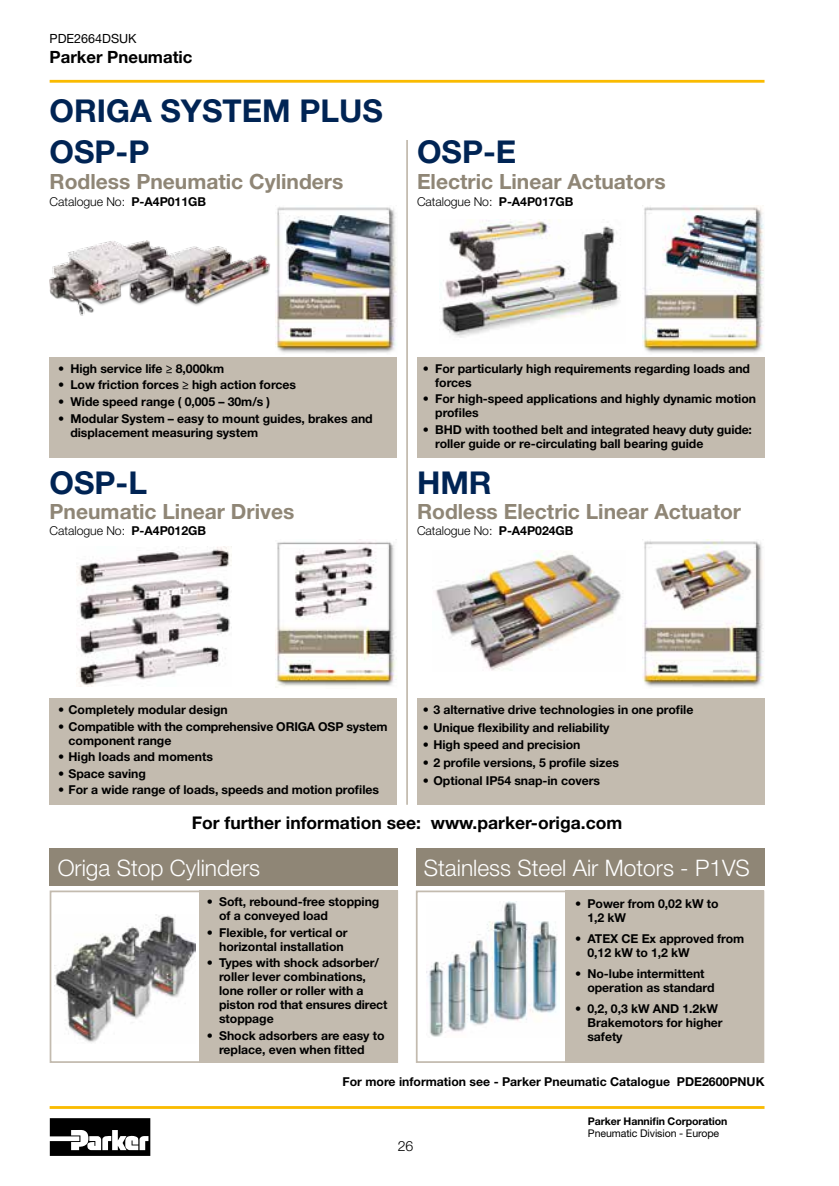
<style>
.page{position:relative;width:839px;height:1186px;background:#fff}
.page>*{position:absolute;margin:0;border:0;box-sizing:border-box;transform-origin:0 0}
.t1{font:700 31.5px "Helvetica Neue LT Std";color:#002454}
.t2{font:300 22.75px "Helvetica Neue LT Std";color:#fff}
.t3{font:700 21px "Helvetica Neue LT Std";color:#8f8676}
.t4{font:700 17.5px "Helvetica Neue LT Std";color:#000}
.t5{font:700 16.97px "Helvetica Neue LT Std";color:#000}
.t6{font:300 14px "Helvetica Neue LT Std";color:#000}
.t7{font:12.6px "Helvetica Neue LT Std";color:#000}
.t8{font:700 12.25px/14px "Helvetica Neue LT Std";letter-spacing:-.005em;color:#000}
.t9{font:300 12.25px "Helvetica Neue LT Std";letter-spacing:-.005em;color:#000}
.t10{font:700 10.5px "Helvetica Neue LT Std";letter-spacing:-.01em;color:#000}
.t11{font:10.5px "Helvetica Neue LT Std";letter-spacing:-.01em;color:#000}
.s1{font-weight:700}
</style>
<div class="page">
<hr style="left:50px;top:80px;width:714px;height:3px;background:#fabb00">
<hr style="left:50px;top:1106px;width:714px;height:3px;background:#fabb00">
<svg style="left:50px;top:1118px;width:100px;height:38px"></svg>
<div style="left:50px;top:698px;width:347px;height:106px;background:#c3bbaf"></div>
<div style="left:417px;top:357px;width:347px;height:100px;background:#c3bbaf"></div>
<div style="left:50px;top:357px;width:347px;height:100px;background:#c3bbaf"></div>
<img style="left:426px;top:901px;width:131px;height:136px">
<div style="left:416px;top:890px;width:348px;height:173px;border:2px solid #c3bbaf"></div>
<div style="left:565px;top:890px;width:199px;height:173px;background:#c3bbaf"></div>
<div style="left:416px;top:848px;width:348px;height:38px;background:#8f8676"></div>
<div style="left:50px;top:890px;width:348px;height:173px;border:2px solid #c3bbaf"></div>
<div style="left:199px;top:890px;width:199px;height:173px;background:#c3bbaf"></div>
<div style="left:50px;top:848px;width:348px;height:38px;background:#8f8676"></div>
<img style="left:55px;top:915px;width:140px;height:128px">
<img style="left:442px;top:219px;width:179px;height:119px">
<img style="left:275px;top:207px;width:122px;height:146px">
<img style="left:275px;top:539px;width:122px;height:149px">
<img style="left:642px;top:207px;width:122px;height:146px">
<div style="left:417px;top:698px;width:347px;height:106px;background:#c3bbaf"></div>
<img style="left:435px;top:550px;width:188px;height:121px">
<img style="left:642px;top:539px;width:122px;height:148px">
<hr style="left:406px;top:140px;width:2px;height:665px;background:#c3bbaf">
<img style="left:76px;top:546px;width:155px;height:141px">
<img style="left:50px;top:240px;width:220px;height:76px">
<p class="t7" style="left:50px;top:31px;width:88px">PDE2664DSUK</p>
<h3 class="t5" style="left:50px;top:47px;width:144px">Parker Pneumatic</h3>
<h1 class="t1" style="left:50px;top:91px;width:335px">ORIGA SYSTEM PLUS</h1>
<h1 class="t1" style="left:50px;top:133px;width:101px">OSP-P</h1>
<h3 class="t3" style="left:50px;top:168px;width:295px">Rodless Pneumatic Cylinders</h3>
<h1 class="t1" style="left:417px;top:133px;width:101px">OSP-E</h1>
<h3 class="t3" style="left:417px;top:168px;width:250px">Electric Linear Actuators</h3>
<p class="t9" style="left:50px;top:194px;width:158px">Catalogue No: <span class="s1">P-A4P011GB</span></p>
<p class="t9" style="left:417px;top:194px;width:158px">Catalogue No: <span class="s1">P-A4P017GB</span></p>
<p class="t8" style="left:58px;top:361px;width:168px">• High service life ≥ 8,000km</p>
<p class="t8" style="left:58px;top:378px;width:239px">• Low friction forces ≥ high action forces</p>
<p class="t8" style="left:58px;top:395px;width:213px">• Wide speed range ( 0,005 – 30m/s )</p>
<p class="t8" style="left:70px;top:411px;width:304px;text-indent:-12px">• Modular System – easy to mount guides, brakes and displacement measuring system</p>
<h1 class="t1" style="left:50px;top:463px;width:99px">OSP-L</h1>
<h3 class="t3" style="left:50px;top:498px;width:246px">Pneumatic Linear Drives</h3>
<p class="t8" style="left:435px;top:361px;width:316px;text-indent:-12px">• For particularly high requirements regarding loads and forces</p>
<p class="t8" style="left:435px;top:391px;width:322px;text-indent:-12px">• For high-speed applications and highly dynamic motion profiles</p>
<p class="t8" style="left:435px;top:422px;width:318px;text-indent:-12px">• BHD with toothed belt and integrated heavy duty guide: roller guide or re-circulating ball bearing guide</p>
<h1 class="t1" style="left:417px;top:463px;width:76px">HMR</h1>
<h3 class="t3" style="left:417px;top:498px;width:325px">Rodless Electric Linear Actuator</h3>
<p class="t9" style="left:50px;top:523px;width:158px">Catalogue No: <span class="s1">P-A4P012GB</span></p>
<p class="t9" style="left:417px;top:523px;width:158px">Catalogue No: <span class="s1">P-A4P024GB</span></p>
<p class="t8" style="left:58px;top:703px;width:171px">• Completely modular design</p>
<p class="t8" style="left:69px;top:719px;width:320px;text-indent:-10px">• Compatible with the comprehensive ORIGA OSP system component range</p>
<p class="t8" style="left:58px;top:749px;width:156px">• High loads and moments</p>
<p class="t8" style="left:58px;top:766px;width:89px">• Space saving</p>
<p class="t8" style="left:58px;top:782px;width:322px">• For a wide range of loads, speeds and motion profiles</p>
<p class="t8" style="left:423px;top:702px;width:272px">• 3 alternative drive technologies in one profile</p>
<p class="t8" style="left:423px;top:720px;width:188px">• Unique flexibility and reliability</p>
<p class="t8" style="left:423px;top:738px;width:159px">• High speed and precision</p>
<p class="t8" style="left:423px;top:755px;width:197px">• 2 profile versions, 5 profile sizes</p>
<p class="t8" style="left:423px;top:773px;width:179px">• Optional IP54 snap-in covers</p>
<h3 class="t4" style="left:192px;top:812px;width:432px">For further information see: www.parker-origa.com</h3>
<h2 class="t2" style="left:58px;top:854px;width:204px">Origa Stop Cylinders</h2>
<p class="t8" style="left:219px;top:894px;width:162px;text-indent:-12px">• Soft, rebound-free stopping of a conveyed load</p>
<p class="t8" style="left:219px;top:925px;width:130px;text-indent:-12px">• Flexible, for vertical or horizontal installation</p>
<p class="t8" style="left:219px;top:955px;width:170px;text-indent:-12px">• Types with shock adsorber/ roller lever combinations, lone roller or roller with a piston rod that ensures direct stoppage</p>
<p class="t8" style="left:219px;top:1028px;width:167px;text-indent:-12px">• Shock adsorbers are easy to replace, even when fitted</p>
<h2 class="t2" style="left:424px;top:854px;width:327px">Stainless Steel Air Motors - P1VS</h2>
<p class="t8" style="left:587px;top:896px;width:133px;text-indent:-12px">• Power from 0,02 kW to<br>1,2 kW</p>
<p class="t8" style="left:587px;top:931px;width:158px;text-indent:-12px">• ATEX CE Ex approved from<br>0,12 kW to 1,2 kW</p>
<p class="t8" style="left:587px;top:966px;width:129px;text-indent:-12px">• No-lube intermittent operation as standard</p>
<p class="t8" style="left:587px;top:1001px;width:137px;text-indent:-12px">• 0,2, 0,3 kW AND 1.2kW<br>Brakemotors for higher safety</p>
<p class="t8" style="left:342px;top:1074px;width:423px">For more information see - Parker Pneumatic Catalogue PDE2600PNUK</p>
<p class="t6" style="left:397px;top:1137px;width:17px">26</p>
<p class="t10" style="left:587px;top:1115px;width:141px">Parker Hannifin Corporation</p>
<p class="t11" style="left:587px;top:1126px;width:133px">Pneumatic Division - Europe</p>
</div>
